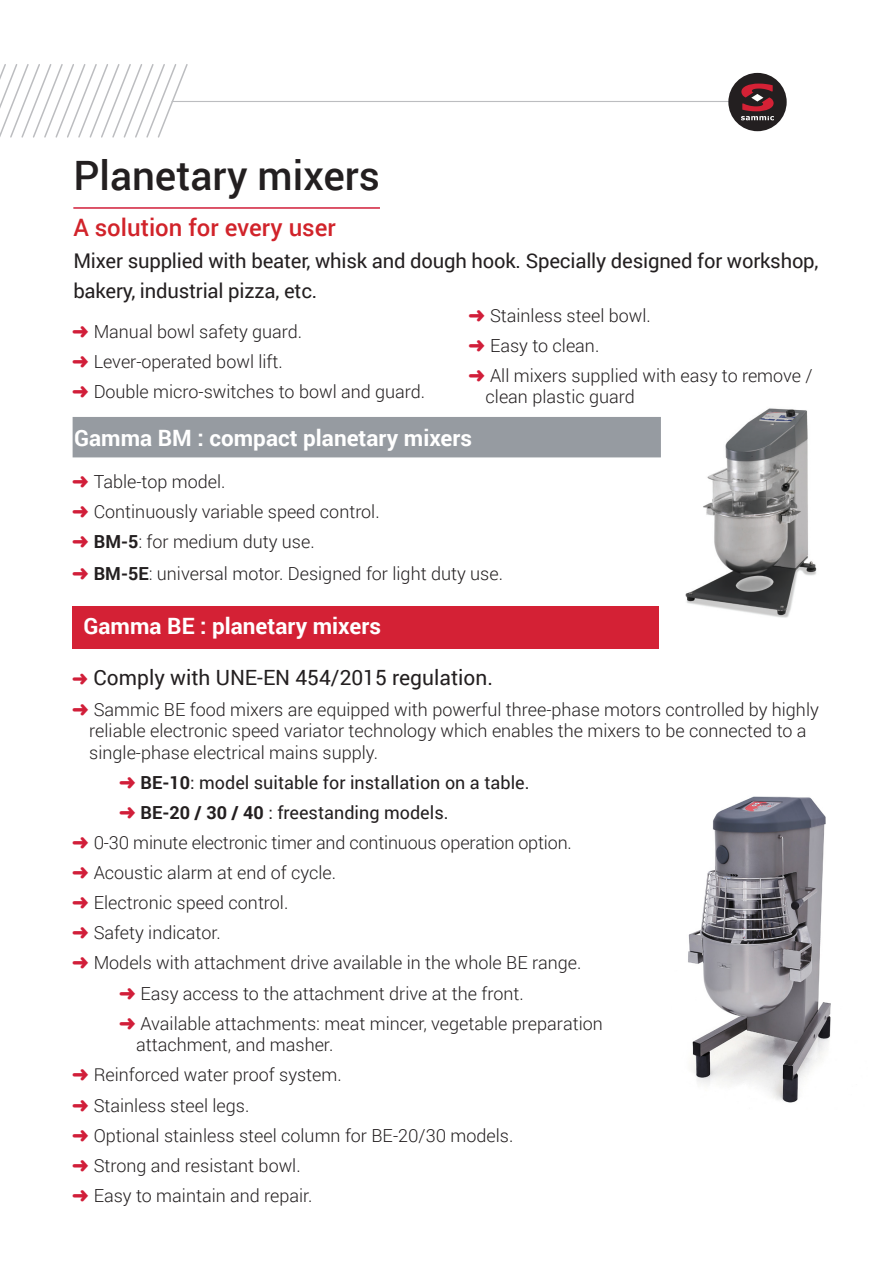
<style>
.page{position:relative;width:893px;height:1263px;background:#fff}
.page>*{position:absolute;margin:0;border:0;box-sizing:border-box;transform-origin:0 0}
.tit_1{font:500 40.5px "Roboto";color:#231f20}
.t1{font:500 24px "Roboto";color:#d1232a}
.testua_beltza{font:700 22.5px "Roboto";color:#fff}
.t2{font:21px "Roboto";color:#231f20}
.sarrera_1{font:20.25px/30px "Roboto";letter-spacing:-.01em;color:#231f20}
.t3{font:300 18px/21.6px "Roboto";color:#231f20}
.t4{font:18px "Roboto";color:#231f20}
.s1{color:#d11e39}
.s2{font-weight:700}
</style>
<div class="page">
<svg style="left:0;top:64px;width:188px;height:74px"></svg>
<hr style="left:172px;top:101px;width:587px;height:1px;background:#bcbdc0">
<img style="left:688px;top:796px;width:143px;height:307px">
<hr style="left:73px;top:207px;width:307px;height:2px;background:#d11e39">
<img style="left:685px;top:408px;width:132px;height:210px">
<div style="left:73px;top:418px;width:587px;height:39px;background:#969ba1"></div>
<div style="left:73px;top:417px;width:588px;height:40px;border:2px solid #969ba1"></div>
<div style="left:72px;top:606px;width:587px;height:43px;background:#d42135"></div>
<div style="left:728px;top:73px;width:59px;height:58px;background:#231f20;border-radius:50%"></div>
<svg style="left:741px;top:84px;width:33px;height:36px"></svg>
<p class="tit_1" style="left:73px;top:147px;width:308px">Planetary mixers</p>
<p class="t1" style="left:73px;top:211px;width:264px">A solution for every user</p>
<p class="sarrera_1" style="left:73px;top:245px;width:747px">Mixer supplied with beater, whisk and dough hook. Specially designed for workshop, bakery, industrial pizza, etc.</p>
<p class="t3" style="left:72px;top:320px;width:231px"><span class="s1">➜</span> Manual bowl safety guard.</p>
<p class="t3" style="left:72px;top:350px;width:212px"><span class="s1">➜</span> Lever-operated bowl lift.</p>
<p class="t3" style="left:72px;top:380px;width:354px"><span class="s1">➜</span> Double micro-switches to bowl and guard.</p>
<p class="t3" style="left:469px;top:304px;width:184px"><span class="s1">➜</span> Stainless steel bowl.</p>
<p class="t3" style="left:469px;top:334px;width:132px"><span class="s1">➜</span> Easy to clean.</p>
<p class="t3" style="left:486px;top:364px;width:328px;text-indent:-17px"><span class="s1">➜</span> All mixers supplied with easy to remove / clean plastic guard</p>
<p class="testua_beltza" style="left:74px;top:422px;width:399px">Gamma BM : compact planetary mixers</p>
<p class="t3" style="left:72px;top:470px;width:155px"><span class="s1">➜</span> Table-top model.</p>
<p class="t3" style="left:72px;top:500px;width:309px"><span class="s1">➜</span> Continuously variable speed control.</p>
<p class="t3" style="left:72px;top:530px;width:244px"><span class="s1">➜</span> <span class="s2">BM-5</span>: for medium duty use.</p>
<p class="t3" style="left:72px;top:562px;width:432px"><span class="s1">➜</span> <span class="s2">BM-5E</span>: universal motor. Designed for light duty use.</p>
<p class="testua_beltza" style="left:83px;top:610px;width:299px">Gamma BE : planetary mixers</p>
<p class="t2" style="left:72px;top:663px;width:422px"><span class="s1">➜</span> Comply with UNE-EN 454/2015 regulation.</p>
<p class="t3" style="left:89px;top:698px;width:731px;text-indent:-17px"><span class="s1">➜</span> Sammic BE food mixers are equipped with powerful three-phase motors controlled by highly reliable electronic speed variator technology which enables the mixers to be connected to a single-phase electrical mains supply.</p>
<p class="t4" style="left:119px;top:770px;width:412px"><span class="s1">➜</span> <span class="s2">BE-10</span>: model suitable for installation on a table.</p>
<p class="t4" style="left:119px;top:800px;width:331px"><span class="s1">➜</span> <span class="s2">BE-20 / 30 / 40</span> : freestanding models.</p>
<p class="t3" style="left:72px;top:831px;width:501px"><span class="s1">➜</span> 0-30 minute electronic timer and continuous operation option.</p>
<p class="t3" style="left:72px;top:861px;width:265px"><span class="s1">➜</span> Acoustic alarm at end of cycle.</p>
<p class="t3" style="left:72px;top:891px;width:218px"><span class="s1">➜</span> Electronic speed control.</p>
<p class="t3" style="left:72px;top:921px;width:150px"><span class="s1">➜</span> Safety indicator.</p>
<p class="t3" style="left:72px;top:952px;width:511px"><span class="s1">➜</span> Models with attachment drive available in the whole BE range.</p>
<p class="t3" style="left:119px;top:982px;width:406px"><span class="s1">➜</span> Easy access to the attachment drive at the front.</p>
<p class="t3" style="left:136px;top:1012px;width:468px;text-indent:-17px"><span class="s1">➜</span> Available attachments: meat mincer, vegetable preparation attachment, and masher.</p>
<p class="t3" style="left:72px;top:1063px;width:271px"><span class="s1">➜</span> Reinforced water proof system.</p>
<p class="t3" style="left:72px;top:1094px;width:179px"><span class="s1">➜</span> Stainless steel legs.</p>
<p class="t3" style="left:72px;top:1124px;width:443px"><span class="s1">➜</span> Optional stainless steel column for BE-20/30 models.</p>
<p class="t3" style="left:72px;top:1154px;width:230px"><span class="s1">➜</span> Strong and resistant bowl.</p>
<p class="t3" style="left:72px;top:1184px;width:242px"><span class="s1">➜</span> Easy to maintain and repair.</p>
</div>
